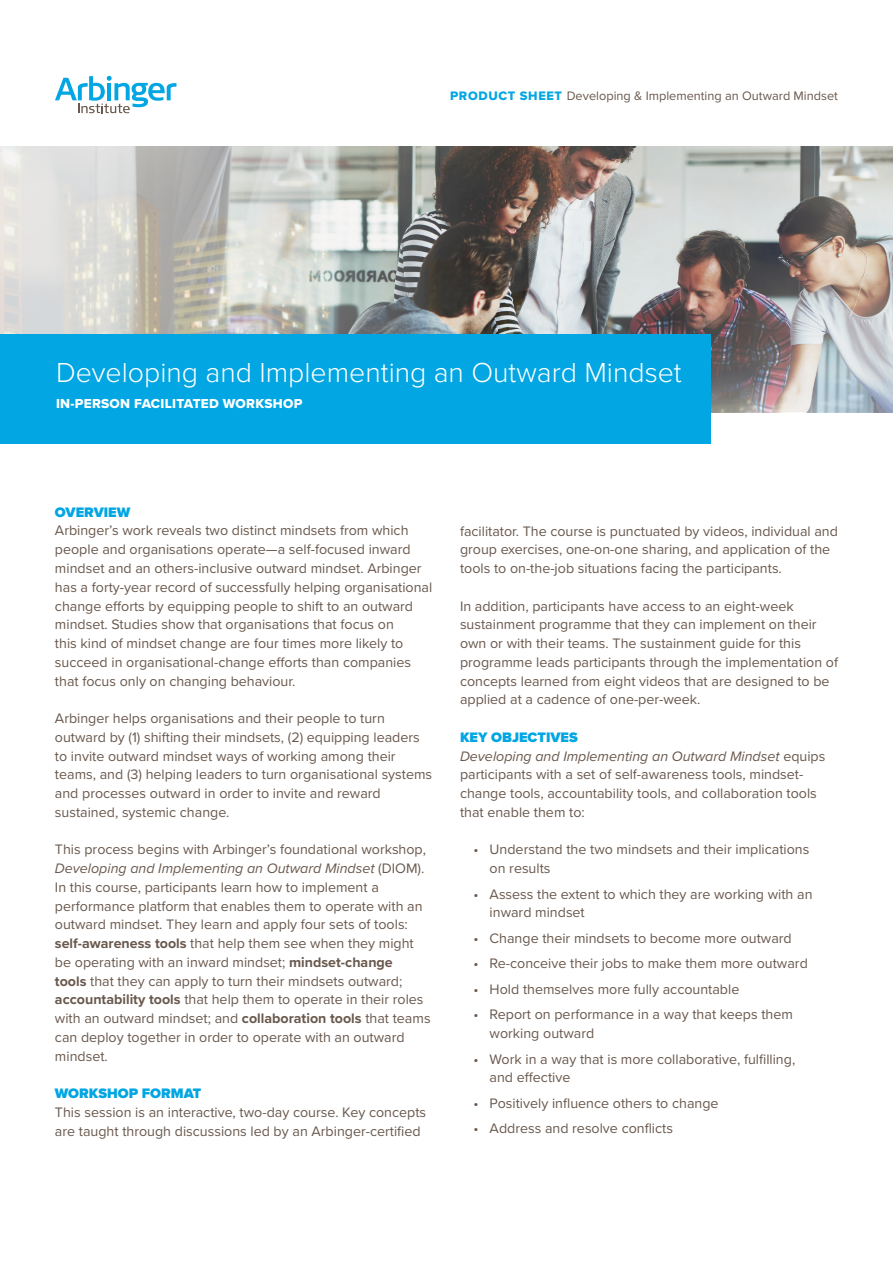
<style>
.page{position:relative;width:893px;height:1263px;background:#fff}
.page>*{position:absolute;margin:0;border:0;box-sizing:border-box;transform-origin:0 0}
.t1{font:300 28.5px "Proxima Nova";color:#fff}
.t2{font:14.25px/18.8px "Proxima Nova";color:#69584d}
.t3{font:900 14.25px "Proxima Nova";color:#01a6e2}
.t4{font:13.5px "Proxima Nova Extrabld";letter-spacing:.02em;color:#fff}
.t5{font:12.75px "Proxima Nova";color:#69584d}
.s1{font-family:"Proxima Nova Extrabld";color:#01a6e2}
.s2{font-style:italic}
.s3{font-weight:700}
.s4{font-weight:900;color:#01a6e2}
</style>
<div class="page">
<img style="left:0;top:146px;width:893px;height:266px">
<svg style="left:55px;top:76px;width:121px;height:37px"></svg>
<div style="left:0;top:335px;width:710px;height:109px;background:#01a6e2"></div>
<p class="t5" style="left:450px;top:86px;width:389px"><span class="s1">PRODUCT SHEET</span> Developing &amp; Implementing an Outward Mindset</p>
<h1 class="t1" style="left:56px;top:351px;width:627px">Developing and Implementing an Outward Mindset</h1>
<p class="t4" style="left:56px;top:394px;width:248px">IN-PERSON FACILITATED WORKSHOP</p>
<p class="t3" style="left:55px;top:501px;width:77px">OVERVIEW</p>
<p class="t2" style="left:55px;top:521px;width:379px">Arbinger’s work reveals two distinct mindsets from which people and organisations operate—a self-focused inward mindset and an others-inclusive outward mindset. Arbinger has a forty-year record of successfully helping organisational change efforts by equipping people to shift to an outward mindset. Studies show that organisations that focus on<br>this kind of mindset change are four times more likely to succeed in organisational-change efforts than companies that focus only on changing behaviour.</p>
<p class="t2" style="left:55px;top:708px;width:379px">Arbinger helps organisations and their people to turn outward by (1) shifting their mindsets, (2) equipping leaders to invite outward mindset ways of working among their teams, and (3) helping leaders to turn organisational systems and processes outward in order to invite and reward sustained, systemic change.</p>
<p class="t2" style="left:55px;top:839px;width:377px">This process begins with Arbinger’s foundational workshop, <span class="s2">Developing and Implementing an Outward Mindset</span> (DIOM).<br>In this course, participants learn how to implement a performance platform that enables them to operate with an outward mindset. They learn and apply four sets of tools: <span class="s3">self-awareness tools</span> that help them see when they might be operating with an inward mindset; <span class="s3">mindset-change<br>tools</span> that they can apply to turn their mindsets outward; <span class="s3">accountability tools</span> that help them to operate in their roles with an outward mindset; and <span class="s3">collaboration tools</span> that teams can deploy together in order to operate with an outward mindset.</p>
<p class="t3" style="left:55px;top:1083px;width:148px">WORKSHOP FORMAT</p>
<p class="t2" style="left:55px;top:1102px;width:373px">This session is an interactive, two-day course. Key concepts are taught through discussions led by an Arbinger-certified</p>
<p class="t2" style="left:460px;top:521px;width:379px">facilitator. The course is punctuated by videos, individual and group exercises, one-on-one sharing, and application of the tools to on-the-job situations facing the participants.</p>
<p class="t2" style="left:460px;top:596px;width:380px">In addition, participants have access to an eight-week sustainment programme that they can implement on their own or with their teams. The sustainment guide for this programme leads participants through the implementation of concepts learned from eight videos that are designed to be applied at a cadence of one-per-week.</p>
<p class="t2" style="left:460px;top:727px;width:367px"><span class="s4">KEY OBJECTIVES<br></span><span class="s2">Developing and Implementing an Outward Mindset</span> equips participants with a set of self-awareness tools, mindset&shy;change tools, accountability tools, and collaboration tools that enable them to:</p>
<p class="t2" style="left:490px;top:840px;width:321px;text-indent:-16px">• Understand the two mindsets and their implications on results</p>
<p class="t2" style="left:490px;top:884px;width:324px;text-indent:-16px">• Assess the extent to which they are working with an inward mindset</p>
<p class="t2" style="left:473px;top:928px;width:320px">• Change their mindsets to become more outward</p>
<p class="t2" style="left:473px;top:954px;width:336px">• Re-conceive their jobs to make them more outward</p>
<p class="t2" style="left:473px;top:979px;width:267px">• Hold themselves more fully accountable</p>
<p class="t2" style="left:490px;top:1005px;width:305px;text-indent:-16px">• Report on performance in a way that keeps them working outward</p>
<p class="t2" style="left:490px;top:1049px;width:307px;text-indent:-16px">• Work in a way that is more collaborative, fulfilling, and effective</p>
<p class="t2" style="left:473px;top:1093px;width:247px">• Positively influence others to change</p>
<p class="t2" style="left:473px;top:1119px;width:201px">• Address and resolve conflicts</p>
</div>
